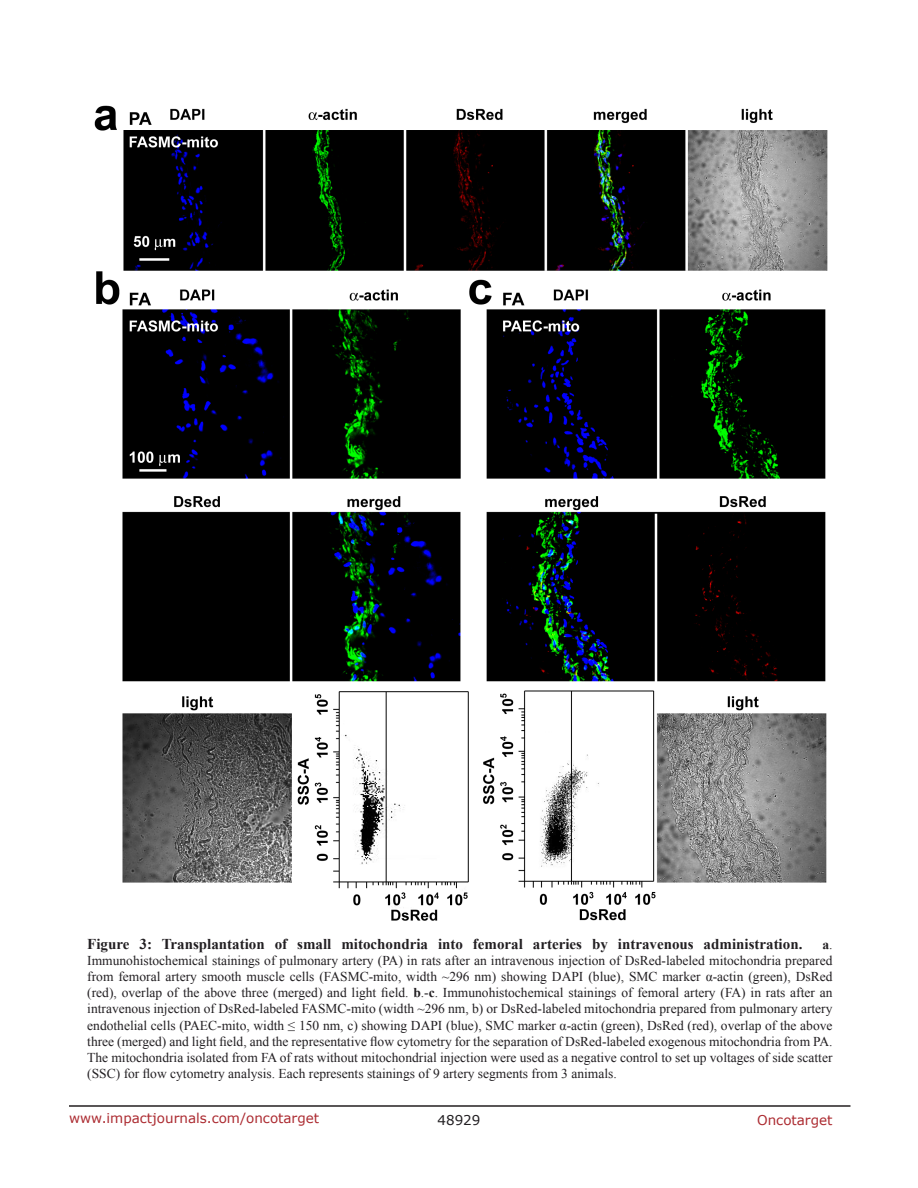
<style>
.page{position:relative;width:918px;height:1188px;background:#fff}
.page>*{position:absolute;margin:0;border:0;box-sizing:border-box;transform-origin:0 0}
.FigureText{font:700 15px "Times New Roman";color:#221f22}
.FigureText-2{font:13.5px/16.2px "Times New Roman";color:#221f22;text-align:justify}
.t1{font:13.5px "Verdana";color:#ac2b31}
.t2{font:13.5px "Verdana";color:#221f22}
.s1{font-weight:700}
.s2{color:#231f20}
</style>
<div class="page">
<hr style="left:69px;top:1105px;width:781px;height:2px;background:#231f20">
<img style="left:94px;top:105px;width:734px;height:816px">
<p class="FigureText" style="left:87px;top:933px;width:717px">Figure 3: Transplantation of small mitochondria into femoral arteries by intravenous administration.</p>
<p class="FigureText-2" style="left:87px;top:936px;width:747px;text-indent:735px"><span class="s1">a</span><span class="s2">.<br></span>Immunohistochemical stainings of pulmonary artery (PA) in rats after an intravenous injection of DsRed-labeled mitochondria prepared from femoral artery smooth muscle cells (FASMC-mito, width ~296 nm) showing DAPI (blue), SMC marker α-actin (green), DsRed (red), overlap of the above three (merged) and light field. <span class="s1">b</span>.-<span class="s1">c</span>. Immunohistochemical stainings of femoral artery (FA) in rats after an intravenous injection of DsRed-labeled FASMC-mito (width ~296 nm, b) or DsRed-labeled mitochondria prepared from pulmonary artery endothelial cells (PAEC-mito, width ≤ 150 nm, c) showing DAPI (blue), SMC marker α-actin (green), DsRed (red), overlap of the above three (merged) and light field, and the representative flow cytometry for the separation of DsRed-labeled exogenous mitochondria from PA.<br>The mitochondria isolated from FA of rats without mitochondrial injection were used as a negative control to set up voltages of side scatter (SSC) for flow cytometry analysis. Each represents stainings of 9 artery segments from 3 animals.</p>
<p class="t1" style="left:69px;top:1109px;width:252px">www.impactjournals.com/oncotarget</p>
<p class="t2" style="left:438px;top:1111px;width:44px">48929</p>
<p class="t1" style="left:757px;top:1111px;width:77px">Oncotarget</p>
</div>
